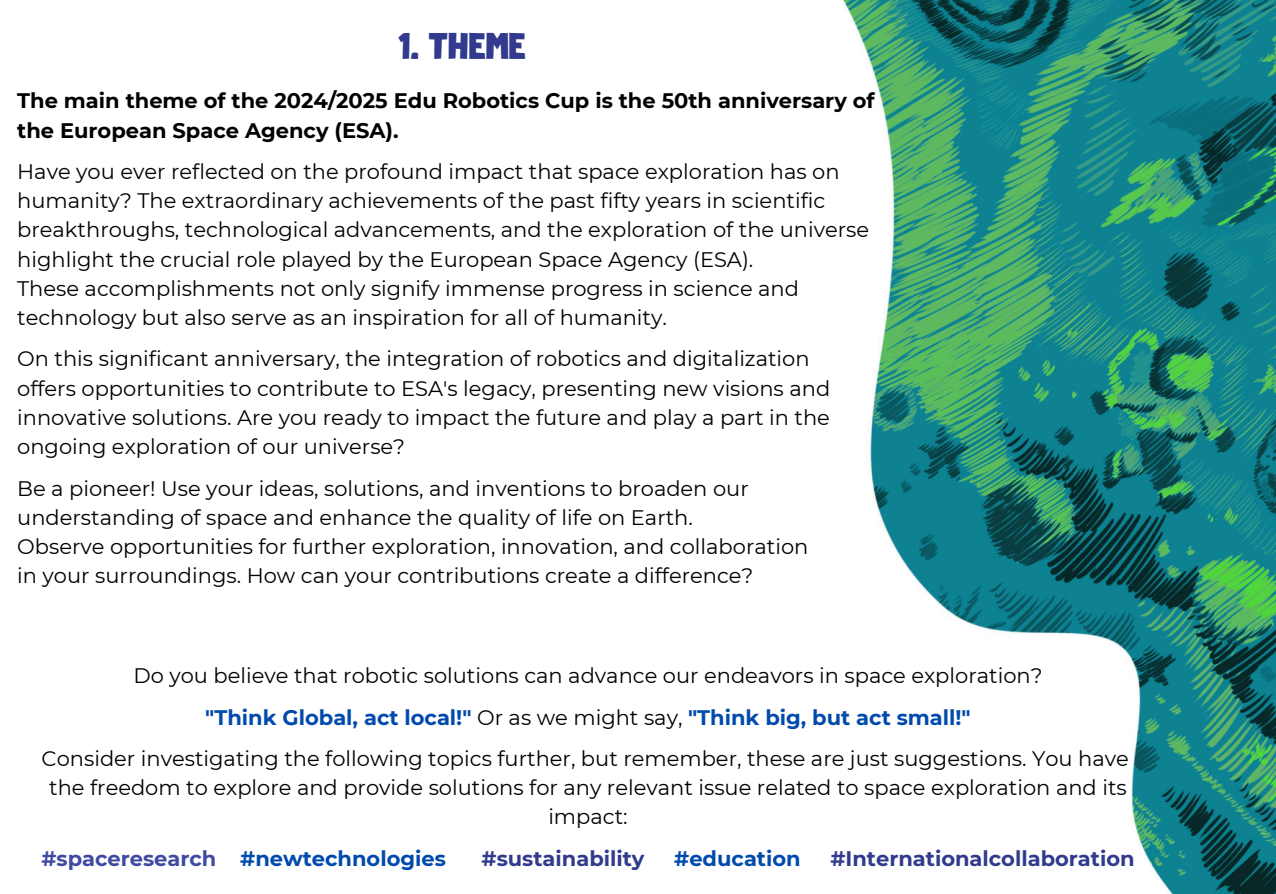
<style>
.page{position:relative;width:1276px;height:894px;background:#fff}
.page>*{position:absolute;margin:0;border:0;box-sizing:border-box;transform-origin:0 0}
.t1{font:32.55px "Adumu";color:#313a8d}
.t2{font:21px/29.2px "Montserrat";color:#000;text-align:center}
.t3{font:700 21px "Montserrat";color:#004aad}
.t4{font:700 21px/29.2px "Montserrat";color:#000}
.t5{font:700 21px "Montserrat";color:#313a8d}
.s1{font-weight:400;color:#000}
.s2{color:#404aa2}
</style>
<div class="page">
<img style="left:843px;top:0;width:433px;height:893px">
<p class="t1" style="left:398px;top:33px;width:130px">1. THEME</p>
<h1 class="t4" style="left:17px;top:86px;width:859px">The main theme of the 2024/2025 Edu Robotics Cup is the 50th anniversary of the European Space Agency (ESA).</h1>
<h2 class="t2" style="left:17px;top:157px;width:824px">Have you ever reflected on the profound impact that space exploration has on</h2>
<p class="t2" style="left:17px;top:186px;width:809px">humanity? The extraordinary achievements of the past fifty years in scientific</p>
<p class="t2" style="left:17px;top:215px;width:853px">breakthroughs, technological advancements, and the exploration of the universe</p>
<p class="t2" style="left:17px;top:244px;width:738px">highlight the crucial role played by the European Space Agency (ESA).</p>
<p class="t2" style="left:17px;top:274px;width:783px">These accomplishments not only signify immense progress in science and</p>
<p class="t2" style="left:17px;top:303px;width:651px">technology but also serve as an inspiration for all of humanity.</p>
<p class="t2" style="left:17px;top:344px;width:794px">On this significant anniversary, the integration of robotics and digitalization</p>
<p class="t2" style="left:17px;top:373px;width:814px">offers opportunities to contribute to ESA's legacy, presenting new visions and</p>
<p class="t2" style="left:17px;top:403px;width:814px">innovative solutions. Are you ready to impact the future and play a part in the</p>
<p class="t2" style="left:17px;top:432px;width:389px">ongoing exploration of our universe?</p>
<p class="t2" style="left:17px;top:473px;width:733px">Be a pioneer! Use your ideas, solutions, and inventions to broaden our</p>
<p class="t2" style="left:17px;top:502px;width:677px">understanding of space and enhance the quality of life on Earth.</p>
<p class="t2" style="left:17px;top:532px;width:793px">Observe opportunities for further exploration, innovation, and collaboration</p>
<p class="t2" style="left:17px;top:561px;width:738px">in your surroundings. How can your contributions create a difference?</p>
<p class="t2" style="left:133px;top:661px;width:911px">Do you believe that robotic solutions can advance our endeavors in space exploration?</p>
<p class="t3" style="left:205px;top:704px;width:767px">"Think Global, act local!" <span class="s1">Or as we might say,</span> "Think big, but act small!"</p>
<p class="t2" style="left:42px;top:743px;width:1089px">Consider investigating the following topics further, but remember, these are just suggestions. You have</p>
<p class="t2" style="left:49px;top:772px;width:1079px">the freedom to explore and provide solutions for any relevant issue related to space exploration and its impact:</p>
<p class="t3" style="left:41px;top:845px;width:406px"><span class="s2">#spaceresearch</span> #newtechnologies</p>
<p class="t5" style="left:482px;top:845px;width:164px">#sustainability</p>
<p class="t3" style="left:674px;top:845px;width:128px">#education</p>
<p class="t5" style="left:830px;top:845px;width:306px">#Internationalcollaboration</p>
</div>
